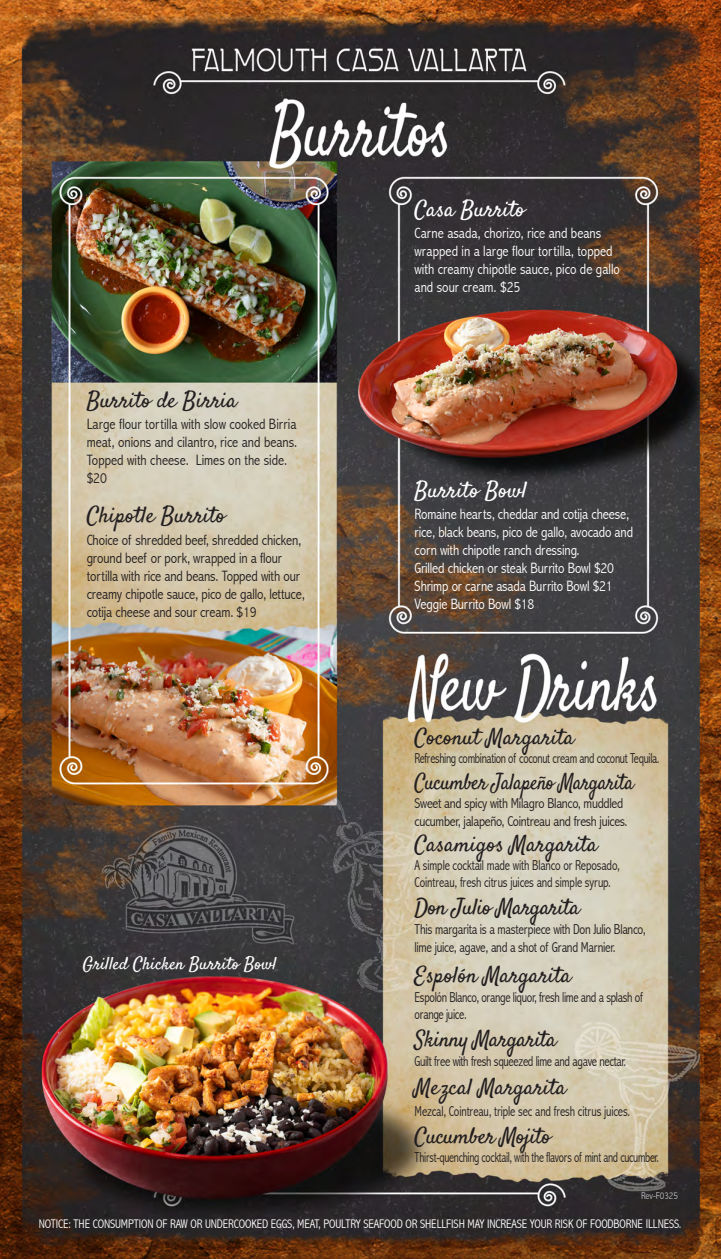
<style>
.page{position:relative;width:721px;height:1259px;background:#fff}
.page>*{position:absolute;margin:0;border:0;box-sizing:border-box;transform-origin:0 0}
.t1{font:22.5px "Satisfy";color:#231f20}
.t2{font:22.5px "Satisfy";letter-spacing:-.025em;color:#231f20}
.t3{font:22.5px "Satisfy";letter-spacing:-.025em;color:#231f20;scale:.9 1}
.t4{font:22.5px "Satisfy";color:#fff}
.t5{font:17.5px "Satisfy";color:#fff}
.t6{font:300 condensed 15px/18px "Abadi";letter-spacing:-.01em;color:#fff}
.t7{font:300 condensed 15px/18px "Abadi";letter-spacing:-.01em;color:#231f20}
.t8{font:300 condensed 14.38px/17.2px "Abadi";letter-spacing:-.02em;color:#231f20;scale:.9 1}
.t9{font:300 condensed 14.38px/17.2px "Abadi";letter-spacing:-.02em;color:#231f20;scale:.95 1}
.t10{font:300 condensed 14.38px/17.2px "Abadi";letter-spacing:-.02em;color:#231f20}
.t11{font:300 condensed 14.38px "Abadi";letter-spacing:-.02em;color:#231f20;scale:.85 1}
.t12{font:300 condensed 14.38px "Abadi";letter-spacing:-.02em;color:#231f20;scale:.87 1}
.t13{font:300 condensed 12.5px "Abadi";letter-spacing:-.01em;color:#fff}
.t14{font:300 condensed 10px "Abadi";letter-spacing:-.005em;color:#babbbe}
</style>
<div class="page">
<img style="left:0;top:0;width:721px;height:1258px">
<h1 class="t4" style="left:414px;top:195px;width:112px">Casa Burrito</h1>
<h1 class="t1" style="left:87px;top:386px;width:152px">Burrito de Birria</h1>
<p class="t7" style="left:87px;top:415px;width:212px">Large flour tortilla with slow cooked Birria meat, onions and cilantro, rice and beans.<br>Topped with cheese. Limes on the side. $20</p>
<h1 class="t1" style="left:87px;top:501px;width:140px">Chipotle Burrito</h1>
<p class="t7" style="left:87px;top:530px;width:220px">Choice of shredded beef, shredded chicken, ground beef or pork, wrapped in a flour tortilla with rice and beans. Topped with our creamy chipotle sauce, pico de gallo, lettuce, cotija cheese and sour cream. $19</p>
<p class="t5" style="left:83px;top:952px;width:195px">Grilled Chicken Burrito Bowl</p>
<p class="t6" style="left:414px;top:224px;width:207px">Carne asada, chorizo, rice and beans wrapped in a large flour tortilla, topped with creamy chipotle sauce, pico de gallo and sour cream. $25</p>
<h1 class="t4" style="left:414px;top:476px;width:114px">Burrito Bowl</h1>
<p class="t6" style="left:414px;top:505px;width:220px">Romaine hearts, cheddar and cotija cheese, rice, black beans, pico de gallo, avocado and corn with chipotle ranch dressing.<br>Grilled chicken or steak Burrito Bowl $20<br>Shrimp or carne asada Burrito Bowl $21<br>Veggie Burrito Bowl $18</p>
<h1 class="t1" style="left:414px;top:722px;width:161px">Coconut Margarita</h1>
<p class="t12" style="left:414px;top:749px;width:283px">Refreshing combination of coconut cream and coconut Tequila.</p>
<h1 class="t3" style="left:414px;top:768px;width:245px">Cucumber Jalapeño Margarita</h1>
<p class="t10" style="left:414px;top:795px;width:215px">Sweet and spicy with Milagro Blanco, muddled cucumber, jalapeño, Cointreau and fresh juices.</p>
<h1 class="t1" style="left:414px;top:829px;width:185px">Casamigos Margarita</h1>
<p class="t8" style="left:414px;top:856px;width:229px">A simple cocktail made with Blanco or Reposado,<br>Cointreau, fresh citrus juices and simple syrup.</p>
<h1 class="t2" style="left:414px;top:892px;width:167px">Don Julio Margarita</h1>
<p class="t9" style="left:414px;top:920px;width:245px">This margarita is a masterpiece with Don Julio Blanco, lime juice, agave, and a shot of Grand Marnier.</p>
<h1 class="t1" style="left:414px;top:960px;width:158px">Espolón Margarita</h1>
<p class="t8" style="left:414px;top:988px;width:255px">Espolón Blanco, orange liquor, fresh lime and a splash of orange juice.</p>
<h1 class="t2" style="left:414px;top:1024px;width:144px">Skinny Margarita</h1>
<p class="t8" style="left:414px;top:1052px;width:237px">Guilt free with fresh squeezed lime and agave nectar.</p>
<h1 class="t1" style="left:414px;top:1072px;width:153px">Mezcal Margarita</h1>
<p class="t8" style="left:414px;top:1102px;width:241px">Mezcal, Cointreau, triple sec and fresh citrus juices.</p>
<h1 class="t2" style="left:414px;top:1121px;width:138px">Cucumber Mojito</h1>
<p class="t11" style="left:414px;top:1148px;width:289px">Thirst-quenching cocktail, with the flavors of mint and cucumber.</p>
<p class="t14" style="left:641px;top:1190px;width:38px">Rev-F0325</p>
<p class="t13" style="left:39px;top:1216px;width:644px">NOTICE: THE CONSUMPTION OF RAW OR UNDERCOOKED EGGS, MEAT, POULTRY SEAFOOD OR SHELLFISH MAY INCREASE YOUR RISK OF FOODBORNE ILLNESS.</p>
</div>
